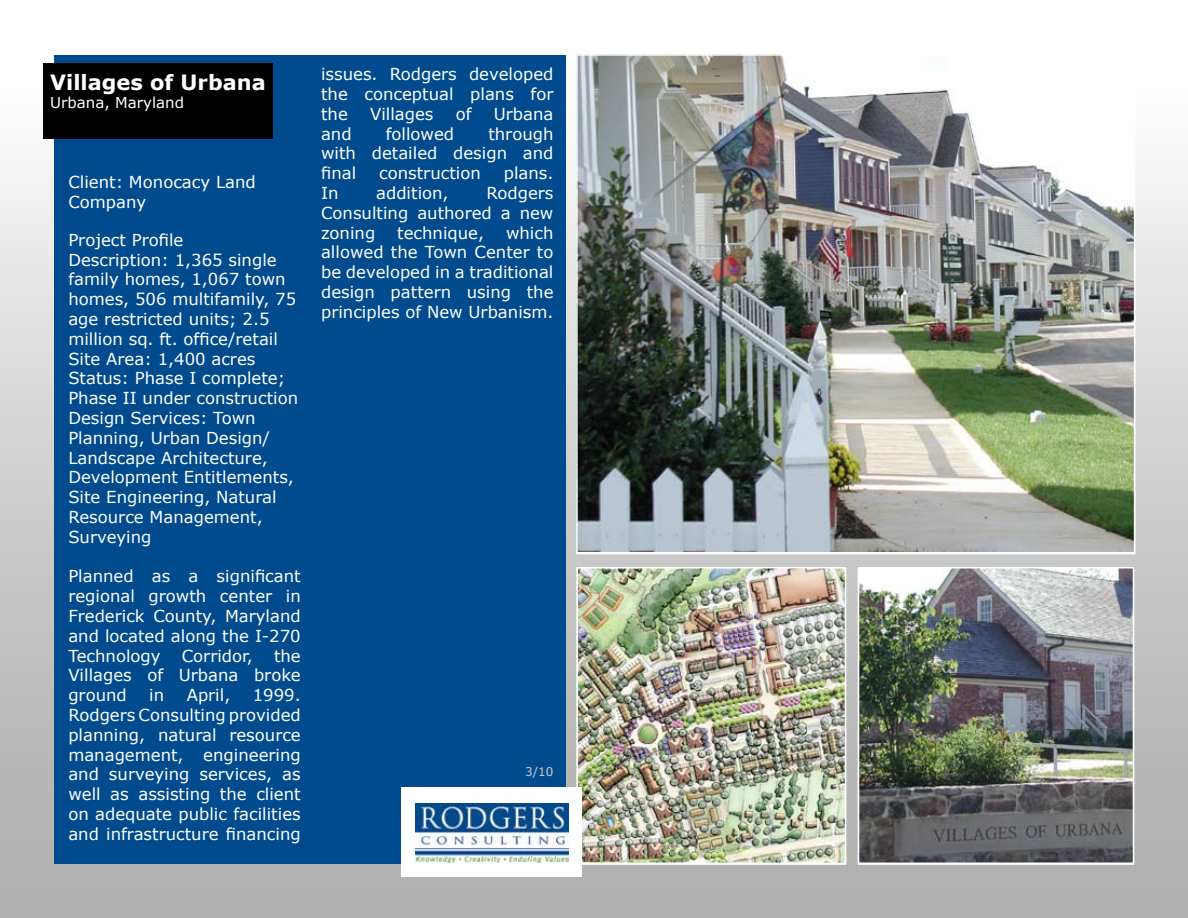
<style>
.page{position:relative;width:1188px;height:918px;background:#fff}
.page>*{position:absolute;margin:0;border:0;box-sizing:border-box;transform-origin:0 0}
.t1{font:700 21px "Verdana";color:#fff}
.t2{font:16.5px/19.8px "Verdana";color:#fff;text-align:justify}
.t3{font:15px "Verdana";color:#fff}
.t4{font:12px "Verdana";color:#d2cdc7}
</style>
<div class="page">
<div style="left:0;top:1px;width:1188px;height:917px;background:linear-gradient(to bottom,#fff,#a7a8a9)"></div>
<div style="left:55px;top:55px;width:511px;height:809px;background:#004b8d"></div>
<div style="left:44px;top:63px;width:229px;height:75px;background:#000"></div>
<img style="left:861px;top:570px;width:270px;height:291px">
<div style="left:858px;top:567px;width:276px;height:297px;border:2px solid #fff"></div>
<img style="left:580px;top:570px;width:263px;height:291px">
<div style="left:577px;top:567px;width:269px;height:297px;border:2px solid #fff"></div>
<img style="left:579px;top:57px;width:553px;height:494px">
<div style="left:576px;top:54px;width:559px;height:500px;border:2px solid #fff"></div>
<div style="left:402px;top:788px;width:180px;height:90px;background:#fff"></div>
<img style="left:415px;top:803px;width:153px;height:59px">
<p class="t1" style="left:50px;top:66px;width:69px">TITLE</p>
<p class="t3" style="left:50px;top:90px;width:64px">Location</p>
<p class="t1" style="left:50px;top:69px;width:217px">Villages of Urbana</p>
<p class="t3" style="left:50px;top:93px;width:135px">Urbana, Maryland</p>
<p class="t2" style="left:68px;top:172px;width:189px">Client: Monocacy Land<br>Company</p>
<p class="t2" style="left:68px;top:229px;width:231px;text-align:left">Project Profile<br>Description: 1,365 single family homes, 1,067 town homes, 506 multifamily, 75 age restricted units; 2.5 million sq. ft. office/retail<br>Site Area: 1,400 acres<br>Status: Phase I complete;<br>Phase II under construction<br>Design Services: Town<br>Planning, Urban Design/<br>Landscape Architecture,<br>Development Entitlements,<br>Site Engineering, Natural<br>Resource Management,<br>Surveying</p>
<p class="t2" style="left:68px;top:566px;width:234px">Planned as a significant regional growth center in Frederick County, Maryland and located along the I-270<br>Technology</p>
<p class="t2" style="left:68px;top:645px;width:234px;text-indent:206px">the Villages of Urbana broke ground</p>
<p class="t2" style="left:182px;top:645px;width:73px">Corridor,</p>
<p class="t2" style="left:149px;top:685px;width:16px">in</p>
<p class="t2" style="left:187px;top:685px;width:45px">April,</p>
<p class="t2" style="left:68px;top:685px;width:234px;text-indent:184px">1999.<br>Rodgers Consulting provided planning, natural resource management, engineering and surveying services, as well as assisting the client on adequate public facilities and infrastructure financing</p>
<p class="t2" style="left:321px;top:64px;width:234px">issues. Rodgers developed the conceptual plans for the</p>
<p class="t2" style="left:370px;top:103px;width:65px">Villages</p>
<p class="t2" style="left:456px;top:103px;width:17px">of</p>
<p class="t2" style="left:494px;top:103px;width:61px">Urbana</p>
<p class="t2" style="left:321px;top:123px;width:32px">and</p>
<p class="t2" style="left:386px;top:123px;width:70px">followed</p>
<p class="t2" style="left:321px;top:123px;width:234px;text-indent:167px">through with detailed design and final</p>
<p class="t2" style="left:379px;top:163px;width:103px">construction</p>
<p class="t2" style="left:504px;top:163px;width:51px">plans.</p>
<p class="t2" style="left:321px;top:182px;width:234px;text-indent:165px">Rodgers Consulting authored a new zoning</p>
<p class="t2" style="left:321px;top:182px;width:19px">In</p>
<p class="t2" style="left:376px;top:182px;width:74px">addition,</p>
<p class="t2" style="left:321px;top:222px;width:234px;text-indent:185px">which allowed the Town Center to be developed in a traditional design pattern using the principles of New Urbanism.</p>
<p class="t2" style="left:397px;top:222px;width:88px">technique,</p>
<p class="t4" style="left:525px;top:764px;width:30px">3/10</p>
</div>
